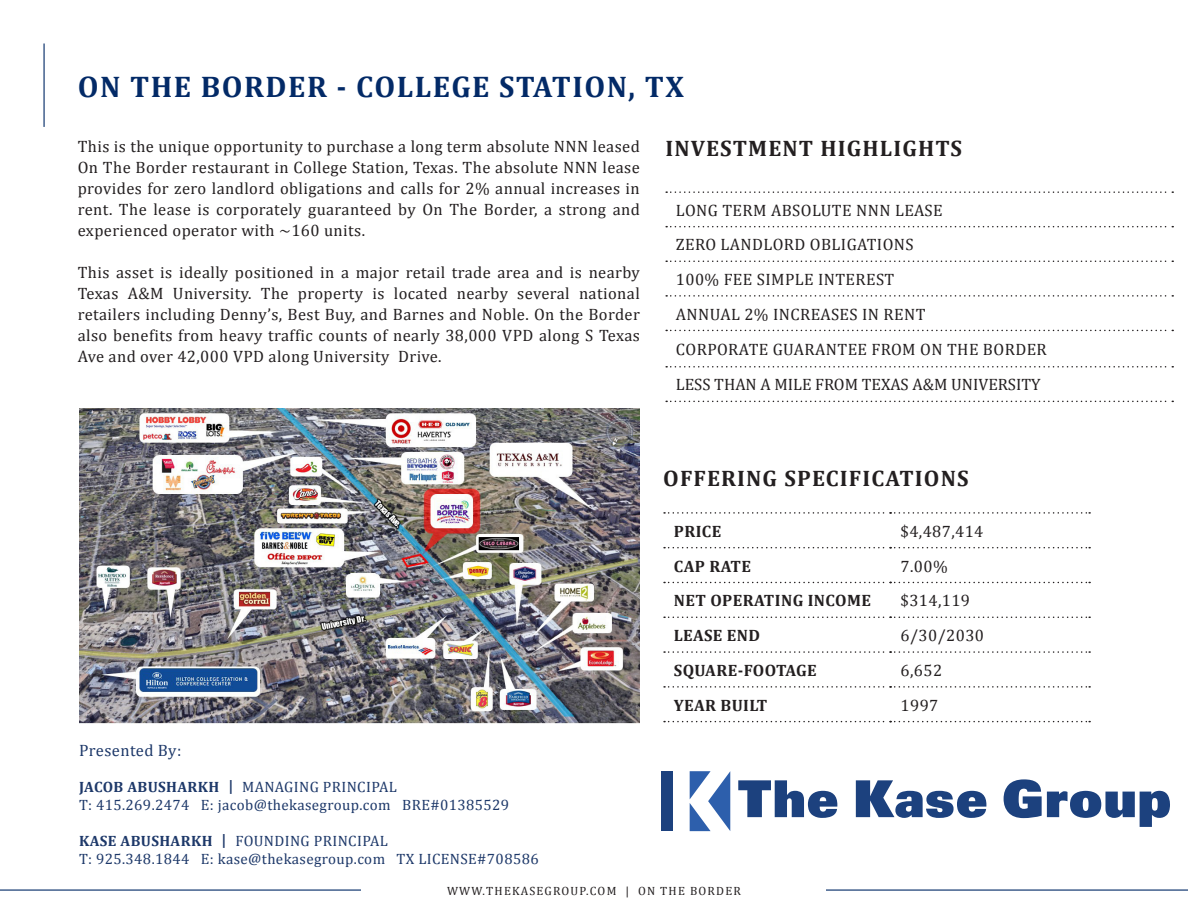
<style>
.page{position:relative;width:1188px;height:918px;background:#fff}
.page>*{position:absolute;margin:0;border:0;box-sizing:border-box;transform-origin:0 0}
.t1{font:900 51px "Univers";letter-spacing:.015em;color:#1c417e}
.t2{font:700 30px "Cambria";letter-spacing:.05em;color:#032a67}
.t3{font:700 22.5px "Cambria";letter-spacing:.05em;color:#231f20}
.t4{font:16.5px/21px "Cambria";letter-spacing:.025em;color:#231f20;text-align:justify}
.t5{font:700 16.5px "Cambria";letter-spacing:.025em;color:#231f20}
.t6{font:16.5px "Cambria";color:#231f20}
.t7{font:16.5px "Cambria";letter-spacing:.025em;color:#1d3869}
.t8{font:15px "Cambria";letter-spacing:.025em;color:#1d3869}
.t9{font:12px "Cambria";letter-spacing:.1em;color:#231f20}
.s1{font-weight:700}
.s2{font-family:"Gotham HTF";font-weight:500}
</style>
<div class="page">
<hr style="left:0;top:890px;width:1188px;height:1px;background:#032a67">
<div style="left:362px;top:876px;width:464px;height:29px;background:#fff"></div>
<svg style="left:666px;top:191px;width:507px;height:2px"></svg>
<svg style="left:666px;top:226px;width:507px;height:1px"></svg>
<svg style="left:666px;top:261px;width:507px;height:1px"></svg>
<svg style="left:666px;top:295px;width:507px;height:2px"></svg>
<svg style="left:666px;top:330px;width:507px;height:1px"></svg>
<svg style="left:666px;top:366px;width:507px;height:2px"></svg>
<svg style="left:666px;top:401px;width:507px;height:1px"></svg>
<svg style="left:664px;top:512px;width:426px;height:2px"></svg>
<svg style="left:664px;top:547px;width:426px;height:1px"></svg>
<svg style="left:664px;top:582px;width:426px;height:1px"></svg>
<svg style="left:664px;top:617px;width:426px;height:1px"></svg>
<svg style="left:664px;top:651px;width:426px;height:2px"></svg>
<svg style="left:664px;top:686px;width:426px;height:2px"></svg>
<svg style="left:664px;top:721px;width:426px;height:1px"></svg>
<hr style="left:44px;top:44px;width:1px;height:83px;background:#032a67">
<img style="left:79px;top:409px;width:560px;height:315px">
<div style="left:662px;top:771px;width:11px;height:60px;background:#1c417e"></div>
<svg style="left:690px;top:771px;width:40px;height:60px"></svg>
<p class="t2" style="left:78px;top:65px;width:608px">ON THE BORDER - COLLEGE STATION, TX</p>
<p class="t4" style="left:78px;top:135px;width:564px">This is the unique opportunity to purchase a long term absolute NNN leased On The Border restaurant in College Station, Texas. The absolute NNN lease provides for zero landlord obligations and calls for 2% annual increases in rent. The lease is corporately guaranteed by On The Border, a strong and experienced operator with ~160 units.</p>
<p class="t4" style="left:78px;top:261px;width:564px">This asset is ideally positioned in a major retail trade area and is nearby Texas A&amp;M University. The property is located nearby several national retailers including Denny’s, Best Buy, and Barnes and Noble. On the Border also benefits from heavy traffic counts of nearly 38,000 VPD along S Texas Ave and over 42,000 VPD along University Drive.</p>
<p class="t3" style="left:665px;top:133px;width:298px">INVESTMENT HIGHLIGHTS</p>
<p class="t4" style="left:676px;top:200px;width:268px">LONG TERM ABSOLUTE NNN LEASE</p>
<p class="t4" style="left:676px;top:234px;width:239px">ZERO LANDLORD OBLIGATIONS</p>
<p class="t4" style="left:676px;top:269px;width:220px">100% FEE SIMPLE INTEREST</p>
<p class="t4" style="left:676px;top:303px;width:251px">ANNUAL 2% INCREASES IN RENT</p>
<p class="t4" style="left:676px;top:339px;width:372px">CORPORATE GUARANTEE FROM ON THE BORDER</p>
<p class="t6" style="left:676px;top:375px;width:366px">LESS THAN A MILE FROM TEXAS A&amp;M UNIVERSITY</p>
<p class="t7" style="left:79px;top:740px;width:104px">Presented By:</p>
<p class="t8" style="left:79px;top:778px;width:319px"><span class="s1">JACOB ABUSHARKH</span> <span class="s2">|</span> MANAGING PRINCIPAL</p>
<p class="t8" style="left:79px;top:796px;width:431px">T: 415.269.2474 E: jacob@thekasegroup.com BRE#01385529</p>
<p class="t8" style="left:79px;top:832px;width:310px"><span class="s1">KASE ABUSHARKH</span> <span class="s2">|</span> FOUNDING PRINCIPAL</p>
<p class="t8" style="left:79px;top:850px;width:461px">T: 925.348.1844 E: kase@thekasegroup.com TX LICENSE#708586</p>
<p class="t3" style="left:663px;top:462px;width:307px">OFFERING SPECIFICATIONS</p>
<p class="t5" style="left:674px;top:519px;width:49px">PRICE</p>
<p class="t4" style="left:901px;top:521px;width:84px">$4,487,414</p>
<p class="t5" style="left:674px;top:554px;width:79px">CAP RATE</p>
<p class="t4" style="left:901px;top:555px;width:49px">7.00%</p>
<p class="t5" style="left:674px;top:589px;width:199px">NET OPERATING INCOME</p>
<p class="t4" style="left:901px;top:590px;width:71px">$314,119</p>
<p class="t5" style="left:674px;top:624px;width:88px">LEASE END</p>
<p class="t4" style="left:901px;top:625px;width:85px">6/30/2030</p>
<p class="t5" style="left:674px;top:659px;width:145px">SQUARE-FOOTAGE</p>
<p class="t4" style="left:901px;top:660px;width:43px">6,652</p>
<p class="t5" style="left:674px;top:693px;width:95px">YEAR BUILT</p>
<p class="t4" style="left:901px;top:694px;width:39px">1997</p>
<h1 class="t1" style="left:738px;top:765px;width:435px">The Kase Group</h1>
<p class="t9" style="left:447px;top:884px;width:295px">WWW.THEKASEGROUP.COM | ON THE BORDER</p>
</div>
